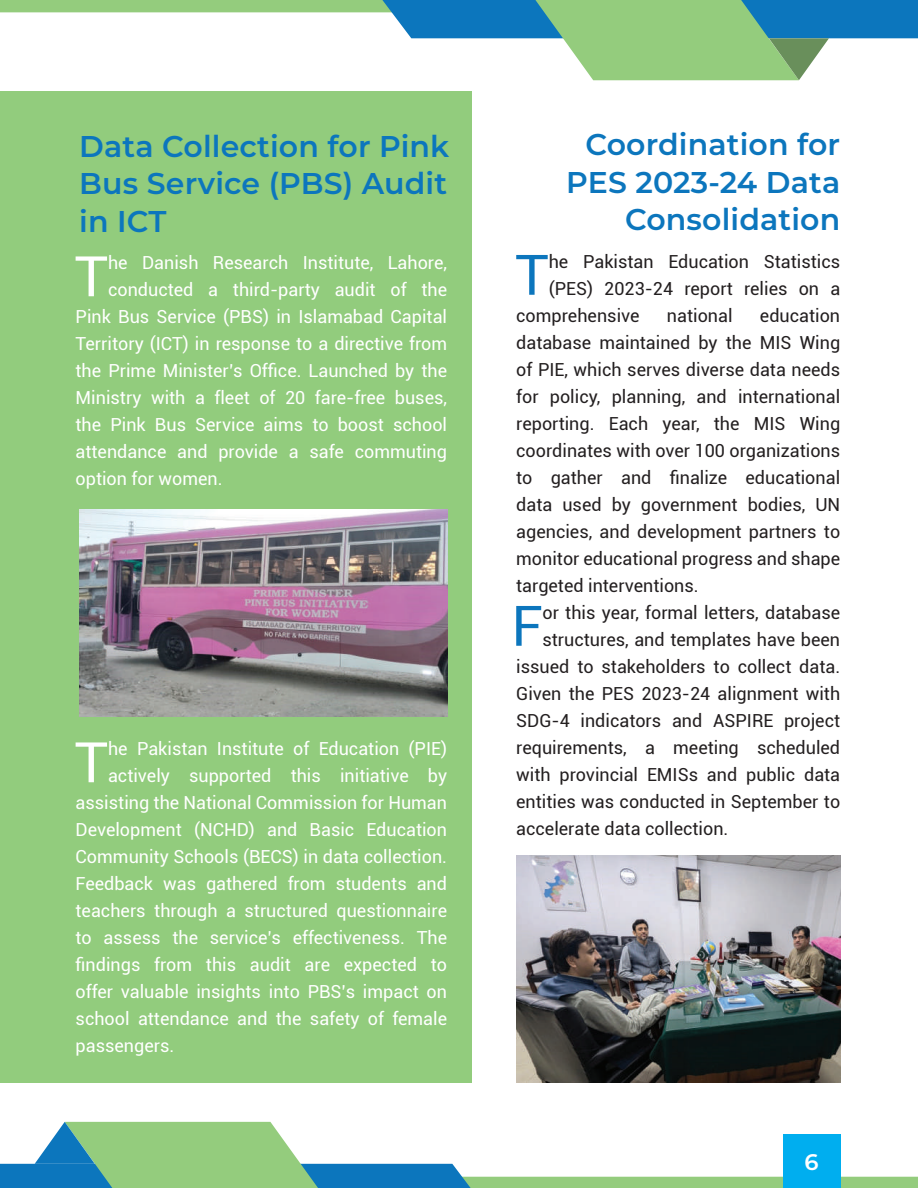
<style>
.page{position:relative;width:918px;height:1188px;background:#fff}
.page>*{position:absolute;margin:0;border:0;box-sizing:border-box;transform-origin:0 0}
.t1{font:55.95px "Roboto";color:#0c76bd}
.t2{font:55.95px "Roboto";color:#fff}
.t3{font:600 30px/37.5px "Montserrat";letter-spacing:.005em;color:#0c76bd;text-align:right}
.t4{font:600 22.5px "Montserrat";color:#fff}
.t5{font:18px "Roboto";color:#fff}
.t6{font:18px/27px "Roboto";color:#231f20;text-align:justify}
</style>
<div class="page">
<svg style="left:0;top:1122px;width:918px;height:66px"></svg>
<div style="left:783px;top:1135px;width:57px;height:53px;background:#00aeef"></div>
<img style="left:516px;top:856px;width:324px;height:226px">
<div style="left:0;top:91px;width:471px;height:991px;background:#92cc7d"></div>
<img style="left:79px;top:510px;width:368px;height:206px">
<svg style="left:0;top:0;width:918px;height:80px"></svg>
<h2 class="t3" style="left:79px;top:126px;width:372px;text-align:justify">Data Collection for Pink Bus Service (PBS) Audit in ICT</h2>
<h1 class="t2" style="left:75px;top:237px;width:35px">T</h1>
<p class="t5" style="left:108px;top:250px;width:341px">he Danish Research Institute, Lahore,</p>
<p class="t5" style="left:108px;top:277px;width:341px">conducted a third-party audit of the</p>
<p class="t5" style="left:76px;top:304px;width:373px">Pink Bus Service (PBS) in Islamabad Capital</p>
<p class="t5" style="left:76px;top:331px;width:373px">Territory (ICT) in response to a directive from</p>
<p class="t5" style="left:76px;top:358px;width:373px">the Prime Minister’s Office. Launched by the</p>
<p class="t5" style="left:76px;top:385px;width:373px">Ministry with a fleet of 20 fare-free buses,</p>
<p class="t5" style="left:76px;top:412px;width:373px">the Pink Bus Service aims to boost school</p>
<p class="t5" style="left:76px;top:439px;width:373px">attendance and provide a safe commuting</p>
<p class="t5" style="left:76px;top:466px;width:148px">option for women.</p>
<h1 class="t2" style="left:75px;top:723px;width:35px">T</h1>
<p class="t5" style="left:108px;top:736px;width:341px">he Pakistan Institute of Education (PIE)</p>
<p class="t5" style="left:108px;top:763px;width:341px">actively supported this initiative by</p>
<p class="t5" style="left:76px;top:790px;width:373px">assisting the National Commission for Human</p>
<p class="t5" style="left:76px;top:817px;width:373px">Development (NCHD) and Basic Education</p>
<p class="t5" style="left:76px;top:844px;width:373px">Community Schools (BECS) in data collection.</p>
<p class="t5" style="left:76px;top:871px;width:373px">Feedback was gathered from students and</p>
<p class="t5" style="left:76px;top:898px;width:373px">teachers through a structured questionnaire</p>
<p class="t5" style="left:76px;top:925px;width:373px">to assess the service’s effectiveness. The</p>
<p class="t5" style="left:76px;top:952px;width:373px">findings from this audit are expected to</p>
<p class="t5" style="left:76px;top:979px;width:373px">offer valuable insights into PBS’s impact on</p>
<p class="t5" style="left:76px;top:1006px;width:373px">school attendance and the safety of female</p>
<p class="t5" style="left:76px;top:1033px;width:100px">passengers.</p>
<h2 class="t3" style="left:566px;top:125px;width:275px">Coordination for<br>PES 2023-24 Data<br>Consolidation</h2>
<h1 class="t1" style="left:515px;top:236px;width:35px">T</h1>
<p class="t6" style="left:549px;top:247px;width:293px">he Pakistan Education Statistics</p>
<p class="t6" style="left:549px;top:274px;width:293px">(PES) 2023-24 report relies on a</p>
<p class="t6" style="left:516px;top:301px;width:125px">comprehensive</p>
<p class="t6" style="left:667px;top:301px;width:67px">national</p>
<p class="t6" style="left:516px;top:301px;width:326px;text-indent:244px">education database maintained by the MIS Wing of PIE, which serves diverse data needs for policy, planning, and international reporting. Each year, the MIS Wing coordinates with over 100 organizations to gather and finalize educational data used by government bodies, UN agencies, and development partners to monitor educational progress and shape targeted interventions.</p>
<h1 class="t1" style="left:512px;top:587px;width:32px">F</h1>
<p class="t6" style="left:542px;top:598px;width:299px">or this year, formal letters, database</p>
<p class="t6" style="left:542px;top:625px;width:299px">structures, and templates have been</p>
<p class="t6" style="left:516px;top:652px;width:325px">issued to stakeholders to collect data.</p>
<p class="t6" style="left:516px;top:679px;width:325px">Given the PES 2023-24 alignment with</p>
<p class="t6" style="left:516px;top:706px;width:325px">SDG-4 indicators and ASPIRE project</p>
<p class="t6" style="left:516px;top:733px;width:325px">requirements, a meeting scheduled</p>
<p class="t6" style="left:516px;top:760px;width:325px">with provincial EMISs and public data</p>
<p class="t6" style="left:516px;top:787px;width:325px">entities was conducted in September to</p>
<p class="t6" style="left:516px;top:814px;width:214px">accelerate data collection.</p>
<p class="t4" style="left:805px;top:1146px;width:16px">6</p>
</div>
